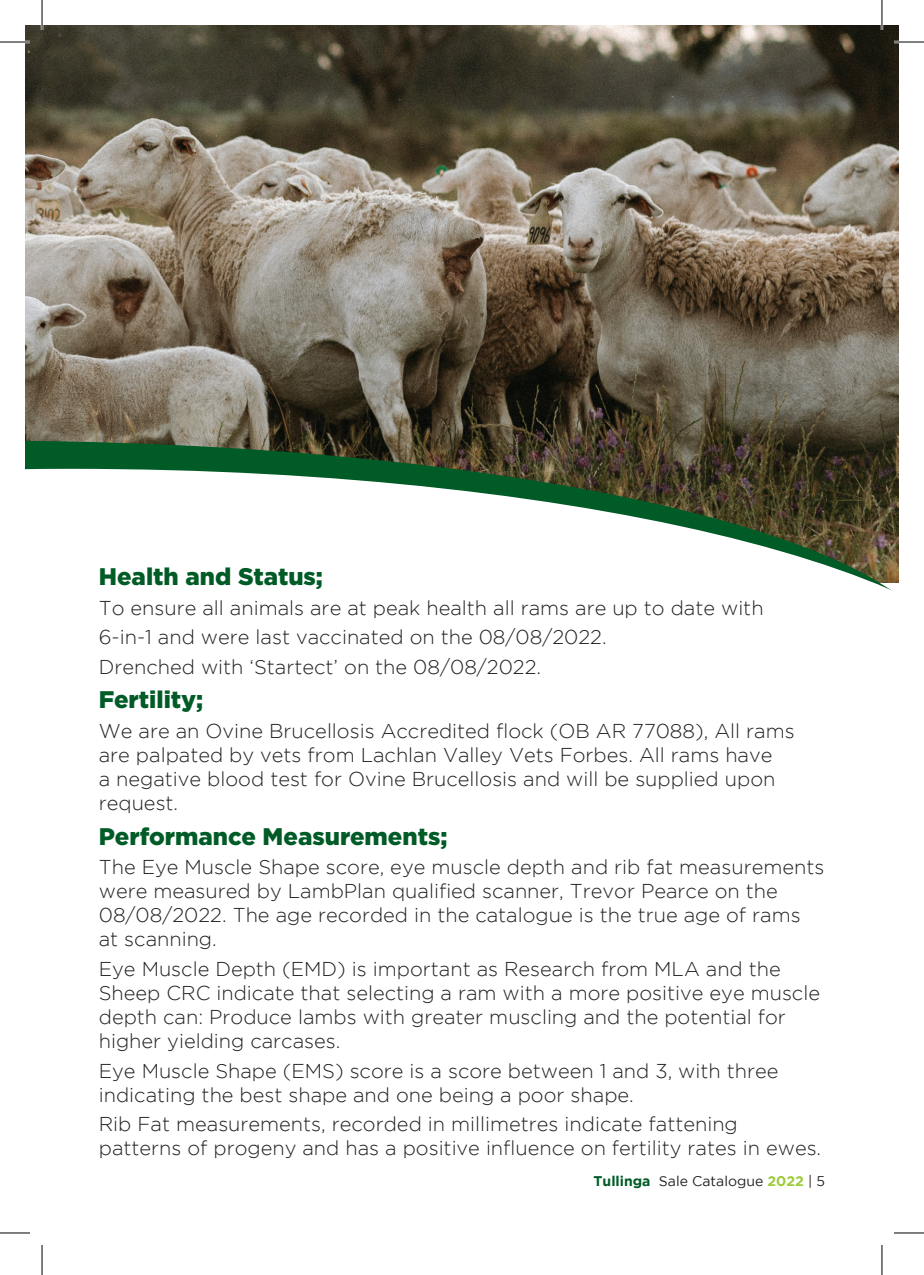
<style>
.page{position:relative;width:924px;height:1275px;background:#fff}
.page>*{position:absolute;margin:0;border:0;box-sizing:border-box;transform-origin:0 0}
.t1{font:900 24px "Gotham";color:#005b26}
.t2{font:300 20px/24px "Gotham";color:#231f20}
.t3{font:14px "Gotham";color:#231f20}
.s1{font-weight:700;color:#005b26}
.s2{font-weight:700;color:#9ccb3b}
</style>
<div class="page">
<img style="left:25px;top:25px;width:873px;height:415px">
<svg style="left:25px;top:440px;width:873px;height:29px;background:#304628"></svg>
<svg style="left:25px;top:469px;width:873px;height:122px"></svg>
<hr style="left:0;top:41px;width:30px;height:2px;background:#fff">
<hr style="left:893px;top:41px;width:30px;height:2px;background:#fff">
<hr style="left:41px;top:0;width:2px;height:30px;background:#fff">
<hr style="left:880px;top:0;width:2px;height:30px;background:#fff">
<hr style="left:0;top:42px;width:30px;height:1px;background:#000">
<hr style="left:893px;top:42px;width:30px;height:1px;background:#000">
<hr style="left:0;top:1232px;width:30px;height:1px;background:#000">
<hr style="left:893px;top:1232px;width:30px;height:1px;background:#000">
<hr style="left:42px;top:0;width:1px;height:30px;background:#000">
<hr style="left:42px;top:1245px;width:1px;height:30px;background:#000">
<hr style="left:881px;top:0;width:1px;height:30px;background:#000">
<hr style="left:881px;top:1245px;width:1px;height:30px;background:#000">
<p class="t1" style="left:99px;top:560px;width:226px">Health and Status;</p>
<p class="t2" style="left:99px;top:592px;width:666px;line-height:29.6px">To ensure all animals are at peak health all rams are up to date with<br>6-in-1 and were last vaccinated on the 08/08/2022.<br>Drenched with ‘Startect’ on the 08/08/2022.</p>
<p class="t1" style="left:99px;top:683px;width:106px">Fertility;</p>
<p class="t2" style="left:99px;top:719px;width:697px">We are an Ovine Brucellosis Accredited flock (OB AR 77088), All rams are palpated by vets from Lachlan Valley Vets Forbes. All rams have<br>a negative blood test for Ovine Brucellosis and will be supplied upon request.</p>
<p class="t1" style="left:99px;top:819px;width:350px">Performance Measurements;</p>
<p class="t2" style="left:99px;top:855px;width:726px">The Eye Muscle Shape score, eye muscle depth and rib fat measurements were measured by LambPlan qualified scanner, Trevor Pearce on the 08/08/2022. The age recorded in the catalogue is the true age of rams at scanning.</p>
<p class="t2" style="left:99px;top:956px;width:722px">Eye Muscle Depth (EMD) is important as Research from MLA and the Sheep CRC indicate that selecting a ram with a more positive eye muscle depth can: Produce lambs with greater muscling and the potential for higher yielding carcases.</p>
<p class="t2" style="left:99px;top:1058px;width:680px">Eye Muscle Shape (EMS) score is a score between 1 and 3, with three indicating the best shape and one being a poor shape.</p>
<p class="t2" style="left:99px;top:1112px;width:723px">Rib Fat measurements, recorded in millimetres indicate fattening patterns of progeny and has a positive influence on fertility rates in ewes.</p>
<p class="t3" style="left:593px;top:1173px;width:233px"><span class="s1">Tullinga</span> Sale Catalogue <span class="s2">2022</span> | 5</p>
</div>
